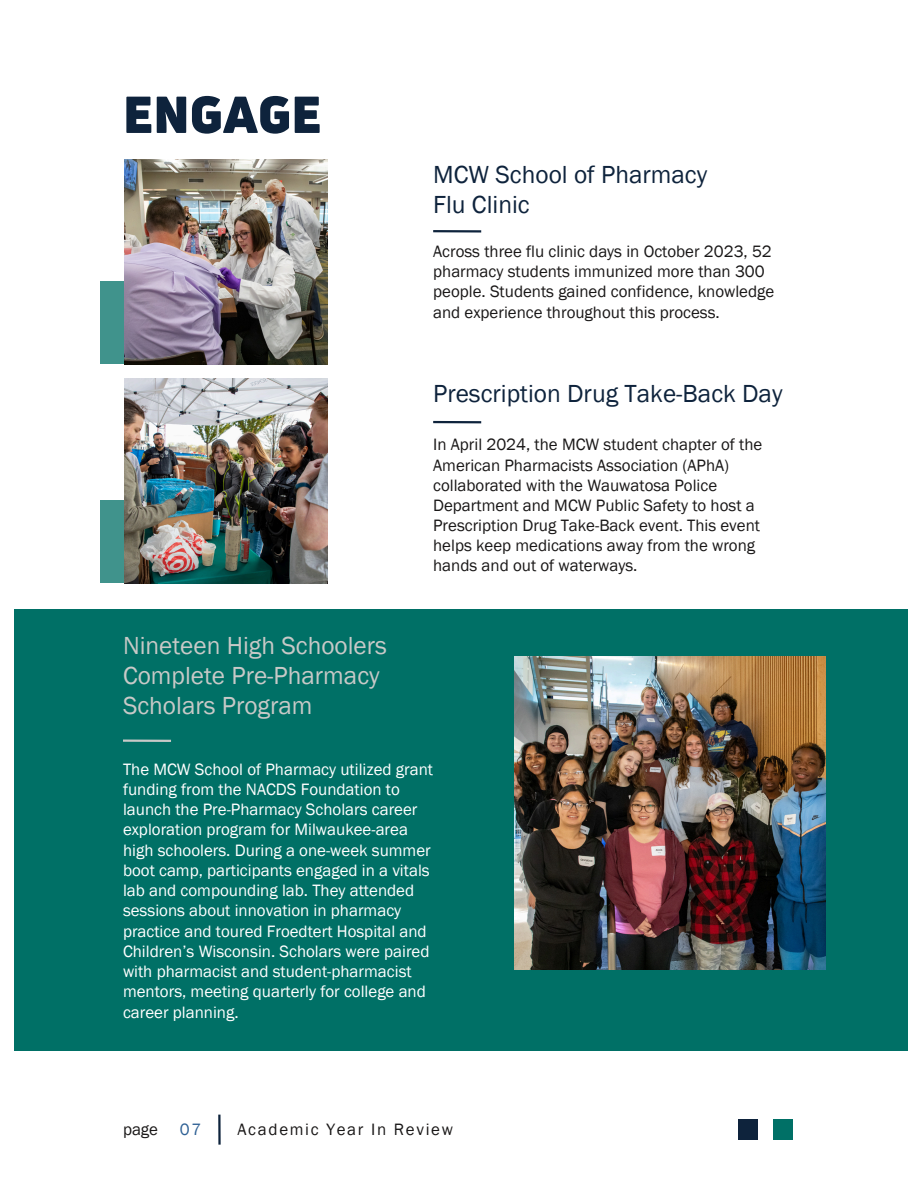
<style>
.page{position:relative;width:918px;height:1188px;background:#fff}
.page>*{position:absolute;margin:0;border:0;box-sizing:border-box;transform-origin:0 0}
.t1{font:900 50.85px "Uni Neue";color:#0e233c}
.t2{font:25.35px/30.3px "Franklin Gothic";color:#0e233c}
.t3{font:25.35px/30.3px "Franklin Gothic";color:#c8c9c7}
.t4{font:16.95px/20.2px "Franklin Gothic";color:#fff}
.t5{font:16.95px/20.1px "Franklin Gothic";color:#191717}
.t6{font:16.95px "Franklin Gothic";letter-spacing:.1em;color:#191717}
.t7{font:16.95px "Franklin Gothic";color:#2f6195}
</style>
<div class="page">
<hr style="left:218px;top:1115px;width:3px;height:30px;background:#0e233c">
<div style="left:738px;top:1120px;width:20px;height:20px;background:#0e233c"></div>
<div style="left:773px;top:1120px;width:20px;height:20px;background:#007066"></div>
<hr style="left:433px;top:230px;width:48px;height:3px;background:#0e233c">
<div style="left:14px;top:609px;width:893px;height:442px;background:#007066"></div>
<div style="left:100px;top:281px;width:75px;height:83px;background:#40938c"></div>
<img style="left:124px;top:159px;width:204px;height:205px">
<hr style="left:123px;top:740px;width:48px;height:2px;background:#c8c9c7">
<img style="left:514px;top:657px;width:312px;height:312px">
<div style="left:100px;top:500px;width:75px;height:83px;background:#40938c"></div>
<img style="left:124px;top:378px;width:204px;height:205px">
<hr style="left:433px;top:421px;width:48px;height:2px;background:#0e233c">
<p class="t1" style="left:123px;top:80px;width:200px">ENGAGE</p>
<h2 class="t3" style="left:123px;top:630px;width:265px">Nineteen High Schoolers<br>Complete Pre-Pharmacy<br>Scholars Program</h2>
<h2 class="t2" style="left:433px;top:159px;width:276px">MCW School of Pharmacy<br>Flu Clinic</h2>
<p class="t5" style="left:433px;top:241px;width:343px">Across three flu clinic days in October 2023, 52 pharmacy students immunized more than 300 people. Students gained confidence, knowledge and experience throughout this process.</p>
<p class="t2" style="left:433px;top:378px;width:351px">Prescription Drug Take-Back Day</p>
<p class="t5" style="left:433px;top:435px;width:331px">In April 2024, the MCW student chapter of the American Pharmacists Association (APhA) collaborated with the Wauwatosa Police Department and MCW Public Safety to host a Prescription Drug Take-Back event. This event helps keep medications away from the wrong hands and out of waterways.</p>
<p class="t4" style="left:123px;top:759px;width:312px">The MCW School of Pharmacy utilized grant funding from the NACDS Foundation to launch the Pre-Pharmacy Scholars career exploration program for Milwaukee-area high schoolers. During a one-week summer boot camp, participants engaged in a vitals lab and compounding lab. They attended sessions about innovation in pharmacy practice and toured Froedtert Hospital and Children’s Wisconsin. Scholars were paired with pharmacist and student-pharmacist mentors, meeting quarterly for college and career planning.</p>
<p class="t5" style="left:123px;top:1119px;width:37px">page</p>
<h2 class="t7" style="left:180px;top:1119px;width:23px">07</h2>
<p class="t6" style="left:238px;top:1119px;width:217px">Academic Year In Review</p>
</div>
